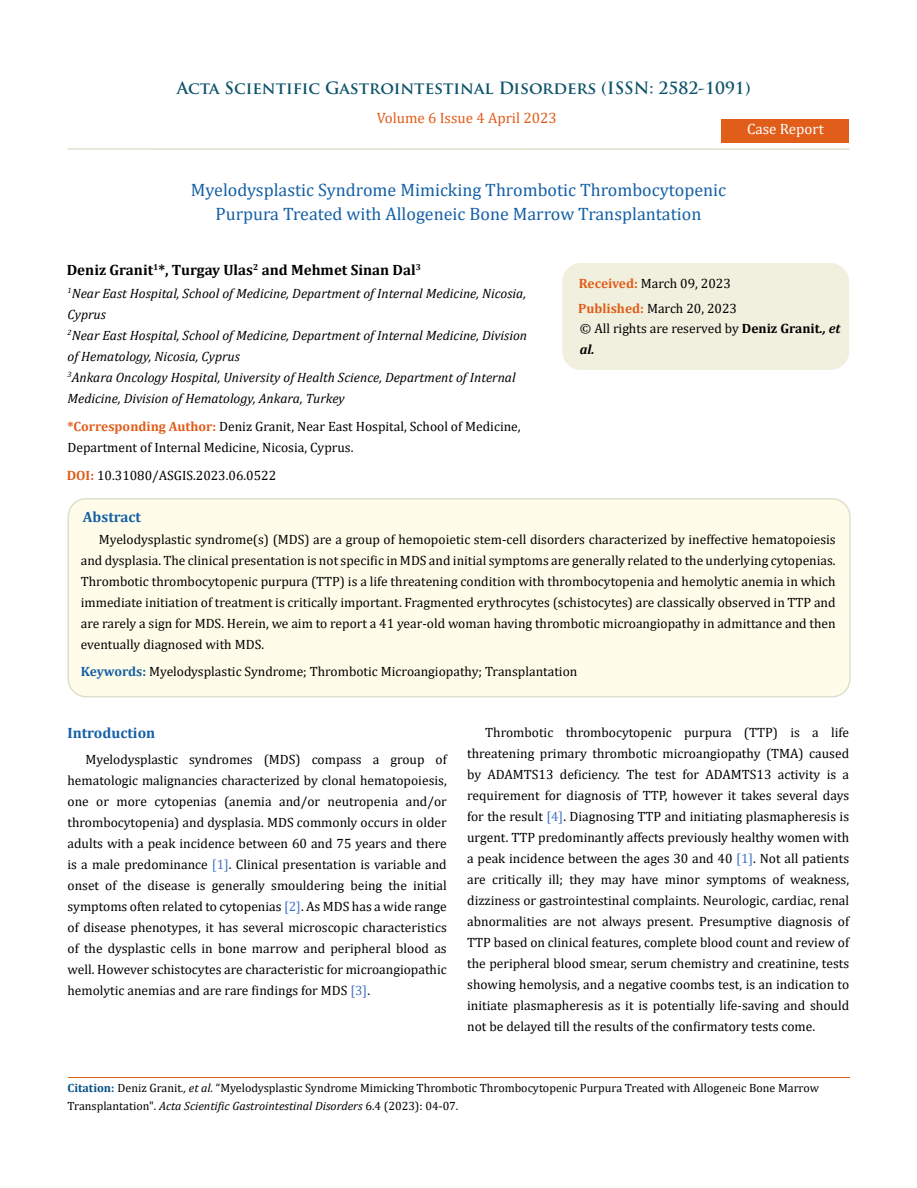
<style>
.page{position:relative;width:917px;height:1188px;background:#fff}
.page>*{position:absolute;margin:0;border:0;box-sizing:border-box;transform-origin:0 0}
.t1{font:18px/24px "Cambria";color:#1560a6;text-align:center}
.t2{font:700 16.5px "Trajan Pro";color:#0e546a}
.t3{font:700 15px "Cambria";color:#000}
.t4{font:15px "Cambria";color:#e05d1a}
.t5{font:700 15px "Cambria";color:#1560a6}
.t6{font:15px "Cambria";color:#fff}
.t7{font:13.5px/21px "Cambria";color:#000}
.t8{font:italic 13.5px/21px "Cambria";color:#000}
.t9{font:12px/18px "Cambria";color:#000}
.s1{font-weight:700;color:#e05d1a}
.s2{font-weight:700}
.s3{font-weight:700;font-style:italic}
.s4{font-weight:700;color:#1560a6}
.s5{color:#4472c4}
.s6{font-weight:700;color:#035089}
.s7{font-style:italic}
</style>
<div class="page">
<div style="left:721px;top:119px;width:128px;height:23px;background:#e05d1a"></div>
<div style="left:563px;top:264px;width:285px;height:105px;background:#f1f0de;border-radius:18px"></div>
<div style="left:562px;top:263px;width:287px;height:107px;border:2px solid #f1f0de;border-radius:18px"></div>
<div style="left:68px;top:499px;width:781px;height:198px;background:#fffde9;border-radius:18px"></div>
<div style="left:67px;top:498px;width:783px;height:200px;border:2px solid #e0dfcd;border-radius:18px"></div>
<hr style="left:67px;top:148px;width:782px;height:2px;background:#e0dfcd">
<hr style="left:68px;top:1077px;width:781px;height:1px;background:#e05d1a">
<p class="t2" style="left:177px;top:77px;width:575px">Acta Scientific Gastrointestinal Disorders (ISSN: 2582-1091)</p>
<p class="t4" style="left:376px;top:109px;width:182px">Volume 6 Issue 4 April 2023</p>
<p class="t6" style="left:747px;top:120px;width:78px">Case Report</p>
<h1 class="t1" style="left:191px;top:178px;width:537px">Myelodysplastic Syndrome Mimicking Thrombotic Thrombocytopenic<br>Purpura Treated with Allogeneic Bone Marrow Transplantation</h1>
<p class="t3" style="left:67px;top:260px;width:356px">Deniz Granit<sup>1</sup>*, Turgay Ulas<sup>2</sup> and Mehmet Sinan Dal<sup>3</sup></p>
<p class="t8" style="left:67px;top:282px;width:461px"><sup>1</sup>Near East Hospital, School of Medicine, Department of Internal Medicine, Nicosia, Cyprus<br><sup>2</sup>Near East Hospital, School of Medicine, Department of Internal Medicine, Division of Hematology, Nicosia, Cyprus<br><sup>3</sup>Ankara Oncology Hospital, University of Health Science, Department of Internal Medicine, Division of Hematology, Ankara, Turkey</p>
<p class="t7" style="left:67px;top:415px;width:454px"><span class="s1">*Corresponding Author:</span> Deniz Granit, Near East Hospital, School of Medicine,<br>Department of Internal Medicine, Nicosia, Cyprus.</p>
<p class="t7" style="left:67px;top:465px;width:211px"><span class="s1">DOI:</span> 10.31080/ASGIS.2023.06.0522</p>
<p class="t7" style="left:578px;top:271px;width:160px;line-height:24.5px"><span class="s1">Received:</span> March 09, 2023<br><span class="s1">Published:</span> March 20, 2023</p>
<p class="t7" style="left:580px;top:318px;width:262px">© All rights are reserved by <span class="s2">Deniz Granit</span><span class="s3">., et al.</span></p>
<p class="t5" style="left:83px;top:506px;width:60px">Abstract</p>
<p class="t7" style="left:81px;top:529px;width:756px;text-align:justify;text-indent:18px">Myelodysplastic syndrome(s) (MDS) are a group of hemopoietic stem-cell disorders characterized by ineffective hematopoiesis and dysplasia. The clinical presentation is not specific in MDS and initial symptoms are generally related to the underlying cytopenias.<br>Thrombotic thrombocytopenic purpura (TTP) is a life threatening condition with thrombocytopenia and hemolytic anemia in which immediate initiation of treatment is critically important. Fragmented erythrocytes (schistocytes) are classically observed in TTP and are rarely a sign for MDS. Herein, we aim to report a 41 year-old woman having thrombotic microangiopathy in admittance and then eventually diagnosed with MDS.</p>
<p class="t7" style="left:81px;top:661px;width:498px"><span class="s4">Keywords:</span> Myelodysplastic Syndrome; Thrombotic Microangiopathy; Transplantation</p>
<p class="t5" style="left:67px;top:723px;width:89px">Introduction</p>
<p class="t7" style="left:67px;top:749px;width:381px;text-align:justify;text-indent:18px">Myelodysplastic syndromes (MDS) compass a group of hematologic malignancies characterized by clonal hematopoiesis, one or more cytopenias (anemia and/or neutropenia and/or thrombocytopenia) and dysplasia. MDS commonly occurs in older adults with a peak incidence between 60 and 75 years and there is a male predominance <span class="s5">[1]</span>. Clinical presentation is variable and onset of the disease is generally smouldering being the initial symptoms often related to cytopenias <span class="s5">[2]</span>. As MDS has a wide range of disease phenotypes, it has several microscopic characteristics of the dysplastic cells in bone marrow and peripheral blood as well. However schistocytes are characteristic for microangiopathic hemolytic anemias and are rare findings for MDS <span class="s5">[3]</span>.</p>
<p class="t7" style="left:467px;top:722px;width:383px;text-align:justify;text-indent:18px">Thrombotic thrombocytopenic purpura (TTP) is a life threatening primary thrombotic microangiopathy (TMA) caused by ADAMTS13 deficiency. The test for ADAMTS13 activity is a requirement for diagnosis of TTP, however it takes several days for the result <span class="s5">[4]</span>. Diagnosing TTP and initiating plasmapheresis is urgent. TTP predominantly affects previously healthy women with a peak incidence between the ages 30 and 40 <span class="s5">[1]</span>. Not all patients are critically ill; they may have minor symptoms of weakness, dizziness or gastrointestinal complaints. Neurologic, cardiac, renal abnormalities are not always present. Presumptive diagnosis of TTP based on clinical features, complete blood count and review of the peripheral blood smear, serum chemistry and creatinine, tests showing hemolysis, and a negative coombs test, is an indication to initiate plasmapheresis as it is potentially life-saving and should not be delayed till the results of the confirmatory tests come.</p>
<p class="t9" style="left:68px;top:1079px;width:753px"><span class="s6">Citation:</span> Deniz Granit<span class="s7">., et al.</span> “Myelodysplastic Syndrome Mimicking Thrombotic Thrombocytopenic Purpura Treated with Allogeneic Bone Marrow<br>Transplantation". <span class="s7">Acta Scientific Gastrointestinal Disorders</span> 6.4 (2023): 04-07.</p>
</div>
